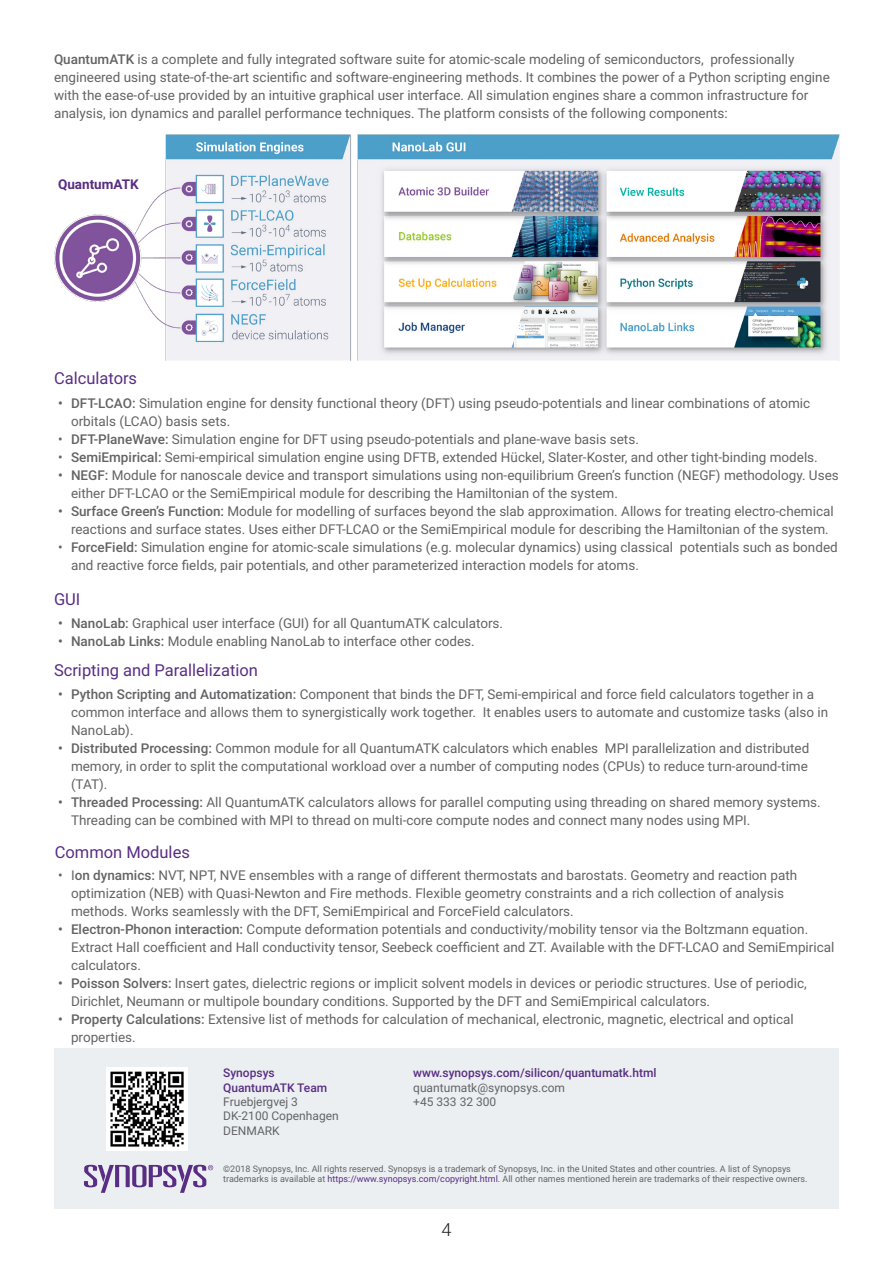
<style>
.page{position:relative;width:893px;height:1263px;background:#fff}
.page>*{position:absolute;margin:0;border:0;box-sizing:border-box;transform-origin:0 0}
.t1{font:300 18px "Roboto";color:#231f20}
.t2{font:16.5px "Roboto";color:#592d83}
.t3{font:13.5px/18px "Roboto";color:#636366}
.HEADING_1{font:700 13.5px "Roboto";color:#592d83}
.t4{font:12px "Roboto";color:#636366}
.t5{font:500 12px "Roboto";color:#592d83}
.t6{font:9px "Roboto";color:#636366}
.s1{font-weight:500}
.s2{color:#592d83}
</style>
<div class="page">
<div style="left:54px;top:1048px;width:785px;height:161px;background:#ebeff1"></div>
<img style="left:107px;top:1067px;width:80px;height:83px">
<svg style="left:84px;top:1165px;width:129px;height:28px"></svg>
<img style="left:364px;top:134px;width:476px;height:227px">
<img style="left:54px;top:134px;width:310px;height:227px">
<p class="t3" style="left:54px;top:50px;width:777px"><span class="s1">QuantumATK</span> is a complete and fully integrated software suite for atomic-scale modeling of semiconductors, professionally engineered using state-of-the-art scientific and software-engineering methods. It combines the power of a Python scripting engine with the ease-of-use provided by an intuitive graphical user interface. All simulation engines share a common infrastructure for analysis, ion dynamics and parallel performance techniques. The platform consists of the following components:</p>
<p class="HEADING_1" style="left:58px;top:175px;width:82px">QuantumATK</p>
<p class="t2" style="left:54px;top:367px;width:85px">Calculators</p>
<p class="t3" style="left:71px;top:393px;width:741px;text-indent:-13px"><span class="s1">• DFT-LCAO:</span> Simulation engine for density functional theory (DFT) using pseudo-potentials and linear combinations of atomic orbitals (LCAO) basis sets.</p>
<p class="t3" style="left:58px;top:429px;width:582px">• <span class="s1">DFT-PlaneWave:</span> Simulation engine for DFT using pseudo-potentials and plane-wave basis sets.</p>
<p class="t3" style="left:58px;top:447px;width:761px">• <span class="s1">SemiEmpirical:</span> Semi-empirical simulation engine using DFTB, extended Hückel, Slater-Koster, and other tight-binding models.</p>
<p class="t3" style="left:71px;top:465px;width:769px;text-indent:-13px"><span class="s1">• NEGF:</span> Module for nanoscale device and transport simulations using non-equilibrium Green’s function (NEGF) methodology. Uses either DFT-LCAO or the SemiEmpirical module for describing the Hamiltonian of the system.</p>
<p class="t3" style="left:58px;top:501px;width:777px;text-align:center"><span class="s1">• Surface Green’s Function:</span> Module for modelling of surfaces beyond the slab approximation. Allows for treating electro-chemical reactions and surface states. Uses either DFT-LCAO or the SemiEmpirical module for describing the Hamiltonian of the system.</p>
<p class="t3" style="left:71px;top:537px;width:768px;text-indent:-13px">• <span class="s1">ForceField:</span> Simulation engine for atomic-scale simulations (e.g. molecular dynamics) using classical potentials such as bonded and reactive force fields, pair potentials, and other parameterized interaction models for atoms.</p>
<p class="t2" style="left:54px;top:587px;width:28px">GUI</p>
<p class="t3" style="left:58px;top:614px;width:446px"><span class="s1">• NanoLab:</span> Graphical user interface (GUI) for all QuantumATK calculators.</p>
<p class="t3" style="left:58px;top:632px;width:418px"><span class="s1">• NanoLab Links:</span> Module enabling NanoLab to interface other codes.</p>
<p class="t2" style="left:54px;top:659px;width:205px">Scripting and Parallelization</p>
<p class="t3" style="left:71px;top:685px;width:759px;text-indent:-13px"><span class="s1">• Python Scripting and Automatization:</span> Component that binds the DFT, Semi-empirical and force field calculators together in a common interface and allows them to synergistically work together. It enables users to automate and customize tasks (also in<br>NanoLab).</p>
<p class="t3" style="left:71px;top:739px;width:740px;text-align:justify;text-indent:-13px"><span class="s1">• Distributed Processing:</span> Common module for all QuantumATK calculators which enables MPI parallelization and distributed memory, in order to split the computational workload over a number of computing nodes (CPUs) to reduce turn-around-time (TAT).</p>
<p class="t3" style="left:71px;top:793px;width:751px;text-indent:-13px"><span class="s1">• Threaded Processing:</span> All QuantumATK calculators allows for parallel computing using threading on shared memory systems.<br>Threading can be combined with MPI to thread on multi-core compute nodes and connect many nodes using MPI.</p>
<p class="t2" style="left:55px;top:840px;width:137px">Common Modules</p>
<p class="t3" style="left:71px;top:865px;width:728px;text-indent:-13px">• I<span class="s1">on dynamics:</span> NVT, NPT, NVE ensembles with a range of different thermostats and barostats. Geometry and reaction path optimization (NEB) with Quasi-Newton and Fire methods. Flexible geometry constraints and a rich collection of analysis methods. Works seamlessly with the DFT, SemiEmpirical and ForceField calculators.</p>
<p class="t3" style="left:71px;top:919px;width:765px;text-indent:-13px"><span class="s1">• Electron-Phonon interaction:</span> Compute deformation potentials and conductivity/mobility tensor via the Boltzmann equation.<br>Extract Hall coefficient and Hall conductivity tensor, Seebeck coefficient and ZT. Available with the DFT-LCAO and SemiEmpirical calculators.</p>
<p class="t3" style="left:71px;top:973px;width:737px;text-indent:-13px"><span class="s1">• Poisson Solvers:</span> Insert gates, dielectric regions or implicit solvent models in devices or periodic structures. Use of periodic,<br>Dirichlet, Neumann or multipole boundary conditions. Supported by the DFT and SemiEmpirical calculators.</p>
<p class="t3" style="left:71px;top:1009px;width:724px;text-indent:-13px"><span class="s1">• Property Calculations:</span> Extensive list of methods for calculation of mechanical, electronic, magnetic, electrical and optical properties.</p>
<p class="t5" style="left:223px;top:1064px;width:53px">Synopsys</p>
<p class="t5" style="left:223px;top:1079px;width:106px">QuantumATK Team</p>
<p class="t4" style="left:223px;top:1093px;width:76px">Fruebjergvej 3</p>
<p class="t4" style="left:223px;top:1108px;width:117px">DK-2100 Copenhagen</p>
<p class="t4" style="left:223px;top:1122px;width:58px">DENMARK</p>
<p class="t5" style="left:413px;top:1064px;width:245px">www.synopsys.com/silicon/quantumatk.html</p>
<p class="t4" style="left:413px;top:1079px;width:153px">quantumatk@synopsys.com</p>
<p class="t4" style="left:413px;top:1093px;width:85px">+45 333 32 300</p>
<p class="t6" style="left:223px;top:1162px;width:569px">©2018 Synopsys, Inc. All rights reserved. Synopsys is a trademark of Synopsys, Inc. in the United States and other countries. A list of Synopsys</p>
<p class="t6" style="left:223px;top:1173px;width:586px">trademarks is available at <span class="s2">https://www.synopsys.com/copyright.html</span>. All other names mentioned herein are trademarks of their respective owners.</p>
<h1 class="t1" style="left:441px;top:1217px;width:11px">4</h1>
</div>
